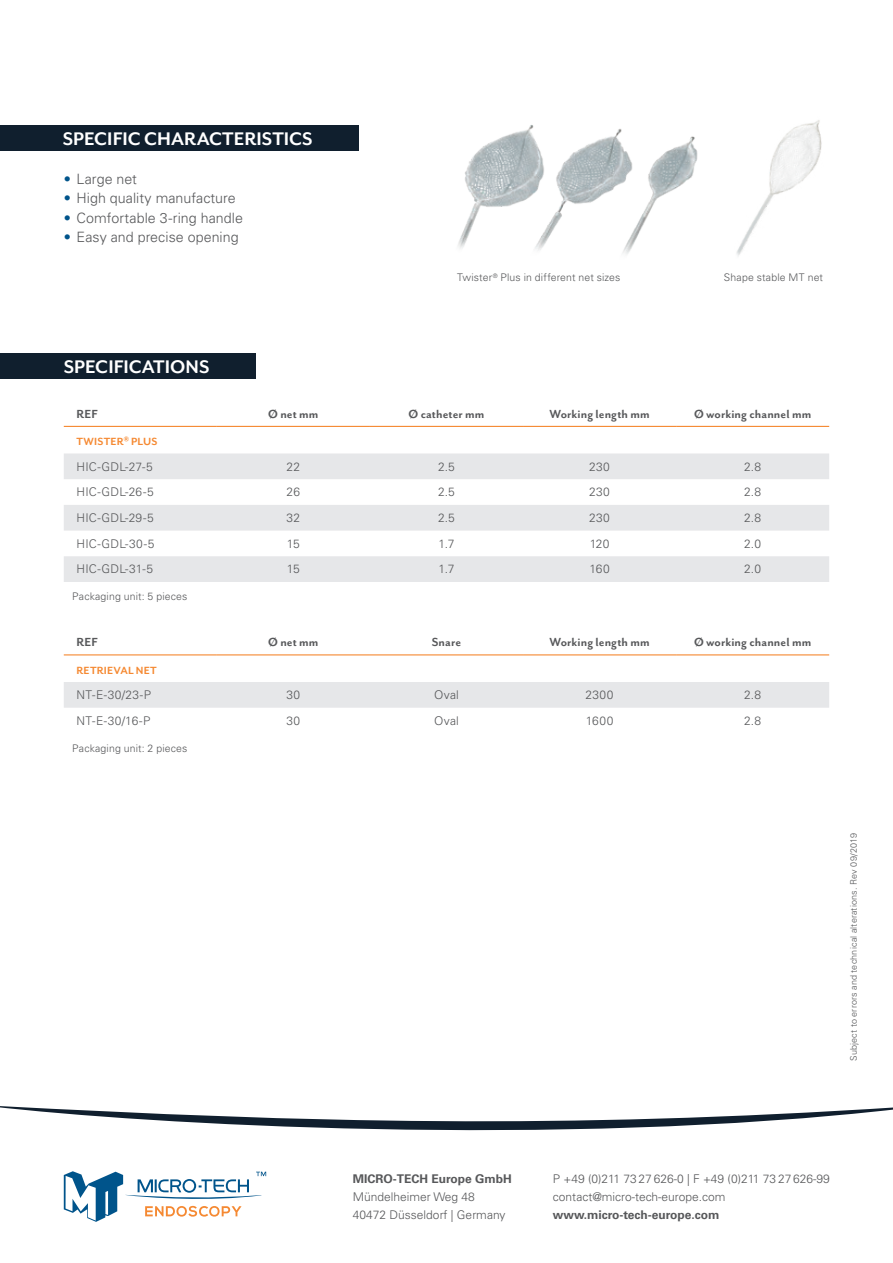
<style>
.page{position:relative;width:893px;height:1263px;background:#fff}
.page>*{position:absolute;margin:0;border:0;box-sizing:border-box;transform-origin:0 0}
.Bullit_Headline_NEW{font:700 21px "Mr Eaves San OT";color:#fff}
.t1{font:300 14.25px "Univers LT Std";letter-spacing:.005em;color:#57585a}
.Tabelle_Kopf_NEW{font:700 13.5px "Mr Eaves San OT";letter-spacing:.005em;color:#57585a}
.Tabelle_NEW{font:300 12px/18px "Univers LT Std";color:#57585a}
.Tabelle_Subline_NEW{font:700 12px "Mr Eaves San OT";letter-spacing:.015em;color:#f58932}
.t2{font:700 12px "Univers LT Std";color:#57585a}
.BU_NEW{font:300 10.5px "Univers LT Std";letter-spacing:.015em;color:#57585a}
.Bu_Tabelle_NEW{font:300 10.5px "Univers LT Std";letter-spacing:.015em;color:#57585a}
.BU_NEW-2{font:300 9px "Univers LT Std";letter-spacing:.02em;color:#57585a}
.s1{color:#00548b}
.s2{font-size:10.5px}
.s3{font-weight:700}
</style>
<div class="page">
<svg style="left:0;top:1106px;width:893px;height:25px"></svg>
<svg style="left:64px;top:1171px;width:202px;height:51px"></svg>
<img style="left:458px;top:125px;width:240px;height:129px">
<img style="left:736px;top:120px;width:86px;height:136px">
<div style="left:0;top:125px;width:358px;height:26px;background:#101f2e"></div>
<svg style="left:64px;top:453px;width:765px;height:129px;fill:#e6e7e9"></svg>
<hr style="left:64px;top:426px;width:153px;height:1px;background:#f58932">
<hr style="left:217px;top:426px;width:153px;height:1px;background:#f58932">
<hr style="left:370px;top:426px;width:153px;height:1px;background:#f58932">
<hr style="left:523px;top:426px;width:153px;height:1px;background:#f58932">
<hr style="left:676px;top:426px;width:153px;height:1px;background:#f58932">
<div style="left:64px;top:682px;width:765px;height:26px;background:#e6e7e9"></div>
<hr style="left:64px;top:654px;width:153px;height:1px;background:#f58932">
<hr style="left:217px;top:654px;width:153px;height:1px;background:#f58932">
<hr style="left:370px;top:654px;width:153px;height:1px;background:#f58932">
<hr style="left:523px;top:654px;width:153px;height:1px;background:#f58932">
<hr style="left:676px;top:654px;width:153px;height:1px;background:#f58932">
<div style="left:0;top:353px;width:255px;height:26px;background:#101f2e"></div>
<p class="Bullit_Headline_NEW" style="left:63px;top:127px;width:251px">SPECIFIC CHARACTERISTICS</p>
<p class="t1" style="left:64px;top:170px;width:75px"><span class="s1">•</span> Large net</p>
<p class="t1" style="left:64px;top:189px;width:173px"><span class="s1">•</span> High quality manufacture</p>
<p class="t1" style="left:64px;top:209px;width:181px"><span class="s1">•</span> Comfortable 3-ring handle</p>
<p class="t1" style="left:64px;top:228px;width:176px"><span class="s1">•</span> Easy and precise opening</p>
<p class="Bullit_Headline_NEW" style="left:64px;top:355px;width:147px">SPECIFICATIONS</p>
<p class="BU_NEW" style="left:457px;top:271px;width:165px">Twister<sup>®</sup> Plus in different net sizes</p>
<p class="BU_NEW" style="left:724px;top:271px;width:101px">Shape stable MT net</p>
<p class="Tabelle_Kopf_NEW" style="left:77px;top:406px;width:23px">REF</p>
<p class="Tabelle_Kopf_NEW" style="left:268px;top:406px;width:52px">Ø net mm</p>
<p class="Tabelle_Kopf_NEW" style="left:409px;top:406px;width:77px">Ø catheter mm</p>
<p class="Tabelle_Kopf_NEW" style="left:549px;top:406px;width:102px">Working length mm</p>
<p class="Tabelle_Kopf_NEW" style="left:694px;top:406px;width:119px">Ø working channel mm</p>
<p class="Tabelle_Subline_NEW" style="left:77px;top:435px;width:82px">TWISTER<span class="s2">®</span> PLUS</p>
<p class="Tabelle_NEW" style="left:77px;top:457px;width:78px">HIC-GDL-27-5</p>
<p class="Tabelle_NEW" style="left:287px;top:457px;width:15px">22</p>
<p class="Tabelle_NEW" style="left:438px;top:457px;width:18px">2.5</p>
<p class="Tabelle_NEW" style="left:589px;top:457px;width:22px">230</p>
<p class="Tabelle_NEW" style="left:744px;top:457px;width:19px">2.8</p>
<p class="Tabelle_NEW" style="left:77px;top:483px;width:79px">HIC-GDL-26-5</p>
<p class="Tabelle_NEW" style="left:287px;top:483px;width:15px">26</p>
<p class="Tabelle_NEW" style="left:438px;top:483px;width:18px">2.5</p>
<p class="Tabelle_NEW" style="left:589px;top:483px;width:22px">230</p>
<p class="Tabelle_NEW" style="left:744px;top:483px;width:19px">2.8</p>
<p class="Tabelle_NEW" style="left:77px;top:509px;width:79px">HIC-GDL-29-5</p>
<p class="Tabelle_NEW" style="left:287px;top:509px;width:15px">32</p>
<p class="Tabelle_NEW" style="left:438px;top:509px;width:18px">2.5</p>
<p class="Tabelle_NEW" style="left:589px;top:509px;width:22px">230</p>
<p class="Tabelle_NEW" style="left:744px;top:509px;width:19px">2.8</p>
<p class="Tabelle_NEW" style="left:77px;top:534px;width:79px">HIC-GDL-30-5</p>
<p class="Tabelle_NEW" style="left:287px;top:534px;width:14px">15</p>
<p class="Tabelle_NEW" style="left:438px;top:534px;width:17px">1.7</p>
<p class="Tabelle_NEW" style="left:590px;top:534px;width:21px">120</p>
<p class="Tabelle_NEW" style="left:744px;top:534px;width:18px">2.0</p>
<p class="Tabelle_NEW" style="left:77px;top:560px;width:78px">HIC-GDL-31-5</p>
<p class="Tabelle_NEW" style="left:287px;top:560px;width:14px">15</p>
<p class="Tabelle_NEW" style="left:438px;top:560px;width:17px">1.7</p>
<p class="Tabelle_NEW" style="left:589px;top:560px;width:22px">160</p>
<p class="Tabelle_NEW" style="left:744px;top:560px;width:18px">2.0</p>
<p class="Bu_Tabelle_NEW" style="left:72px;top:590px;width:117px">Packaging unit: 5 pieces</p>
<p class="Tabelle_Kopf_NEW" style="left:77px;top:635px;width:23px">REF</p>
<p class="Tabelle_Kopf_NEW" style="left:268px;top:635px;width:52px">Ø net mm</p>
<p class="Tabelle_Kopf_NEW" style="left:432px;top:635px;width:31px">Snare</p>
<p class="Tabelle_Kopf_NEW" style="left:549px;top:635px;width:102px">Working length mm</p>
<p class="Tabelle_Kopf_NEW" style="left:694px;top:635px;width:119px">Ø working channel mm</p>
<p class="Tabelle_Subline_NEW" style="left:77px;top:663px;width:82px">RETRIEVAL NET</p>
<p class="Tabelle_NEW" style="left:77px;top:686px;width:76px">NT-E-30/23-P</p>
<p class="Tabelle_NEW" style="left:287px;top:686px;width:15px">30</p>
<p class="Tabelle_NEW" style="left:434px;top:686px;width:26px">Oval</p>
<p class="Tabelle_NEW" style="left:586px;top:686px;width:29px">2300</p>
<p class="Tabelle_NEW" style="left:744px;top:686px;width:19px">2.8</p>
<p class="Tabelle_NEW" style="left:77px;top:712px;width:76px">NT-E-30/16-P</p>
<p class="Tabelle_NEW" style="left:287px;top:712px;width:15px">30</p>
<p class="Tabelle_NEW" style="left:434px;top:712px;width:26px">Oval</p>
<p class="Tabelle_NEW" style="left:586px;top:712px;width:29px">1600</p>
<p class="Tabelle_NEW" style="left:744px;top:712px;width:19px">2.8</p>
<p class="Bu_Tabelle_NEW" style="left:72px;top:741px;width:117px">Packaging unit: 2 pieces</p>
<p class="BU_NEW-2" style="left:848px;top:1061px;width:230px;rotate:-90deg">Subject to errors and technical alterations. Rev 09/2019</p>
<p class="t2" style="left:353px;top:1171px;width:160px">MICRO-TECH Europe GmbH</p>
<p class="Tabelle_NEW" style="left:353px;top:1188px;width:154px">Mündelheimer Weg 48<br>40472 Düsseldorf | Germany</p>
<p class="Tabelle_NEW" style="left:553px;top:1170px;width:279px">P +49 (0)211 73 27 626-0 | F +49 (0)211 73 27 626-99</p>
<p class="Tabelle_NEW" style="left:553px;top:1188px;width:174px">contact@micro-tech-europe.com <span class="s3">www.micro-tech-europe.com</span></p>
</div>
